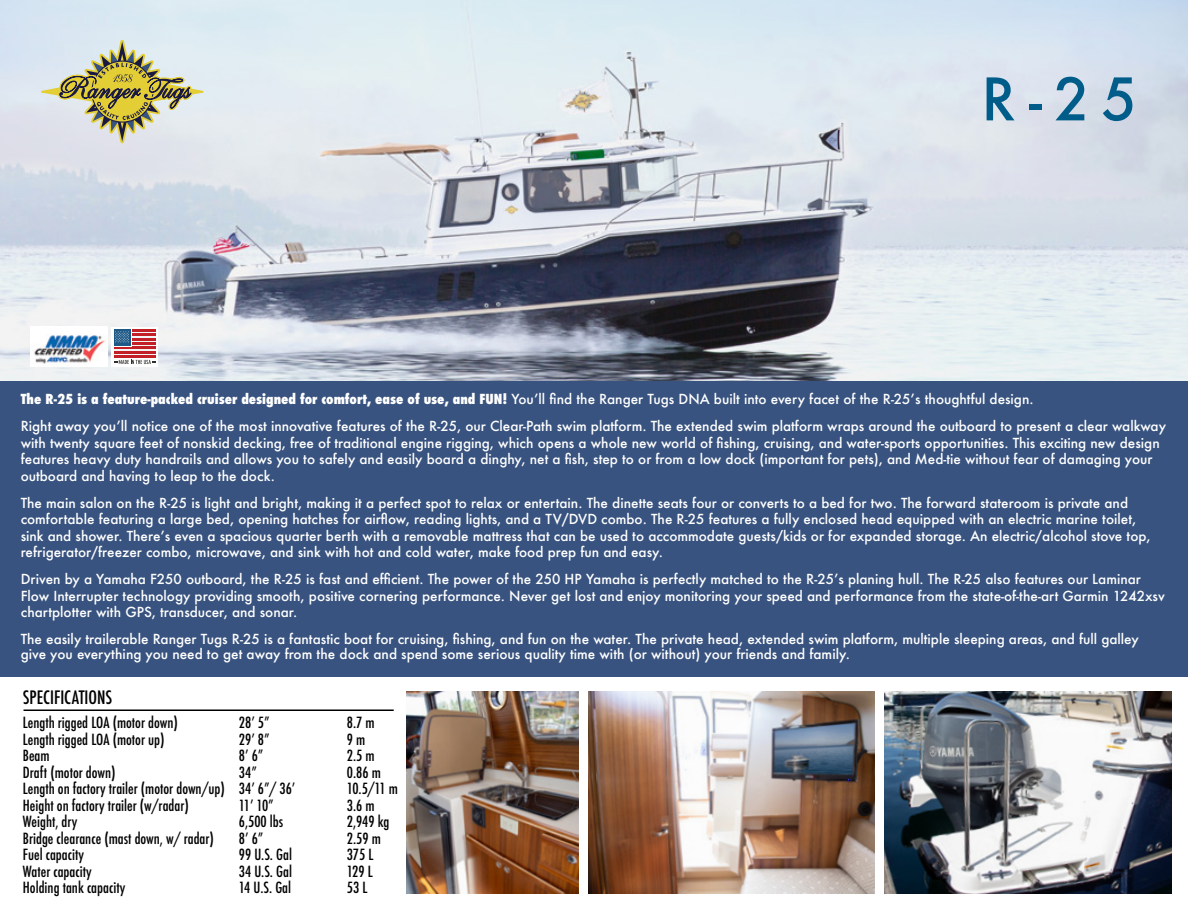
<style>
.page{position:relative;width:1188px;height:918px;background:#fff}
.page>*{position:absolute;margin:0;border:0;box-sizing:border-box;transform-origin:0 0}
.t1{font:500 57px "Futura";color:#005c89}
.t2{font:500 condensed 18px "Futura";color:#000}
.t3{font:500 condensed 15px "Futura";color:#000}
.t4{font:500 13.5px/16.5px "Futura";color:#fff}
.s1{font-weight:800;font-stretch:condensed}
</style>
<div class="page">
<img style="left:0;top:0;width:1188px;height:381px">
<div style="left:0;top:381px;width:1188px;height:296px;background:#38537f"></div>
<svg style="left:41px;top:40px;width:163px;height:104px;background:#c6c6ad"></svg>
<hr style="left:24px;top:710px;width:370px;height:1px;background:#000">
<div style="left:111px;top:327px;width:47px;height:40px;background:#fff"></div>
<svg style="left:114px;top:332px;width:41px;height:23px"></svg>
<hr style="left:114px;top:355px;width:41px;height:3px;background:#c22026">
<hr style="left:114px;top:351px;width:41px;height:2px;background:#c22026">
<hr style="left:114px;top:347px;width:41px;height:2px;background:#c22026">
<hr style="left:114px;top:342px;width:41px;height:3px;background:#c22026">
<hr style="left:114px;top:338px;width:41px;height:2px;background:#c22026">
<hr style="left:114px;top:334px;width:41px;height:2px;background:#c22026">
<hr style="left:114px;top:329px;width:41px;height:3px;background:#c22026">
<div style="left:114px;top:329px;width:18px;height:18px;background:#fff"></div>
<div style="left:114px;top:329px;width:17px;height:17px;background:#1d5987"></div>
<svg style="left:114px;top:360px;width:41px;height:4px"></svg>
<svg style="left:115px;top:331px;width:14px;height:12px"></svg>
<img style="left:31px;top:327px;width:76px;height:39px">
<img style="left:588px;top:692px;width:286px;height:202px">
<img style="left:885px;top:692px;width:286px;height:202px">
<img style="left:406px;top:692px;width:172px;height:202px">
<h1 class="t1" style="left:981px;top:60px;width:157px">R-25</h1>
<p class="t4" style="left:21px;top:385px;width:1147px;line-height:27px"><span class="s1">The R-25 is a feature-packed cruiser designed for comfort, ease of use, and FUN!</span> You’ll find the Ranger Tugs DNA built into every facet of the R-25’s thoughtful design.<br>Right away you’ll notice one of the most innovative features of the R-25, our Clear-Path swim platform. The extended swim platform wraps around the outboard to present a clear walkway</p>
<p class="t4" style="left:21px;top:434px;width:1141px">with twenty square feet of nonskid decking, free of traditional engine rigging, which opens a whole new world of fishing, cruising, and water-sports opportunities. This exciting new design features heavy duty handrails and allows you to safely and easily board a dinghy, net a fish, step to or from a low dock (important for pets), and Med-tie without fear of damaging your outboard and having to leap to the dock.</p>
<p class="t4" style="left:21px;top:494px;width:1132px">The main salon on the R-25 is light and bright, making it a perfect spot to relax or entertain. The dinette seats four or converts to a bed for two. The forward stateroom is private and comfortable featuring a large bed, opening hatches for airflow, reading lights, and a TV/DVD combo. The R-25 features a fully enclosed head equipped with an electric marine toilet, sink and shower. There’s even a spacious quarter berth with a removable mattress that can be used to accommodate guests/kids or for expanded storage. An electric/alcohol stove top, refrigerator/freezer combo, microwave, and sink with hot and cold water, make food prep fun and easy.</p>
<p class="t4" style="left:21px;top:571px;width:1146px">Driven by a Yamaha F250 outboard, the R-25 is fast and efficient. The power of the 250 HP Yamaha is perfectly matched to the R-25’s planing hull. The R-25 also features our Laminar<br>Flow Interrupter technology providing smooth, positive cornering performance. Never get lost and enjoy monitoring your speed and performance from the state-of-the-art Garmin 1242xsv chartplotter with GPS, transducer, and sonar.</p>
<p class="t4" style="left:21px;top:631px;width:1120px;line-height:15px">The easily trailerable Ranger Tugs R-25 is a fantastic boat for cruising, fishing, and fun on the water. The private head, extended swim platform, multiple sleeping areas, and full galley give you everything you need to get away from the dock and spend some serious quality time with (or without) your friends and family.</p>
<h2 class="t2" style="left:23px;top:686px;width:91px">SPECIFICATIONS</h2>
<p class="t3" style="left:23px;top:713px;width:156px">Length rigged LOA (motor down)</p>
<p class="t3" style="left:239px;top:713px;width:32px">28’ 5”</p>
<p class="t3" style="left:347px;top:713px;width:29px">8.7 m</p>
<p class="t3" style="left:23px;top:730px;width:143px">Length rigged LOA (motor up)</p>
<p class="t3" style="left:239px;top:730px;width:32px">29’ 8”</p>
<p class="t3" style="left:347px;top:730px;width:20px">9 m</p>
<p class="t3" style="left:23px;top:746px;width:28px">Beam</p>
<p class="t3" style="left:239px;top:746px;width:26px">8’ 6”</p>
<p class="t3" style="left:347px;top:746px;width:29px">2.5 m</p>
<p class="t3" style="left:23px;top:763px;width:94px">Draft (motor down)</p>
<p class="t3" style="left:239px;top:763px;width:19px">34”</p>
<p class="t3" style="left:347px;top:763px;width:36px">0.86 m</p>
<p class="t3" style="left:23px;top:779px;width:274px">Length on factory trailer (motor down/up) 34’ 6”/ 36’</p>
<p class="t3" style="left:347px;top:779px;width:53px">10.5/11 m</p>
<p class="t3" style="left:23px;top:796px;width:167px">Height on factory trailer (w/radar)</p>
<p class="t3" style="left:239px;top:796px;width:36px">11’ 10”</p>
<p class="t3" style="left:347px;top:796px;width:29px">3.6 m</p>
<p class="t3" style="left:23px;top:812px;width:56px">Weight, dry</p>
<p class="t3" style="left:239px;top:812px;width:46px">6,500 lbs</p>
<p class="t3" style="left:347px;top:812px;width:44px">2,949 kg</p>
<p class="t3" style="left:23px;top:829px;width:193px">Bridge clearance (mast down, w/ radar)</p>
<p class="t3" style="left:239px;top:829px;width:26px">8’ 6”</p>
<p class="t3" style="left:347px;top:829px;width:36px">2.59 m</p>
<p class="t3" style="left:23px;top:845px;width:63px">Fuel capacity</p>
<p class="t3" style="left:239px;top:845px;width:55px">99 U.S. Gal</p>
<p class="t3" style="left:347px;top:845px;width:28px">375 L</p>
<p class="t3" style="left:23px;top:862px;width:70px">Water capacity</p>
<p class="t3" style="left:239px;top:862px;width:55px">34 U.S. Gal</p>
<p class="t3" style="left:347px;top:862px;width:27px">129 L</p>
<p class="t3" style="left:23px;top:878px;width:104px">Holding tank capacity</p>
<p class="t3" style="left:239px;top:878px;width:54px">14 U.S. Gal</p>
<p class="t3" style="left:347px;top:878px;width:22px">53 L</p>
</div>
